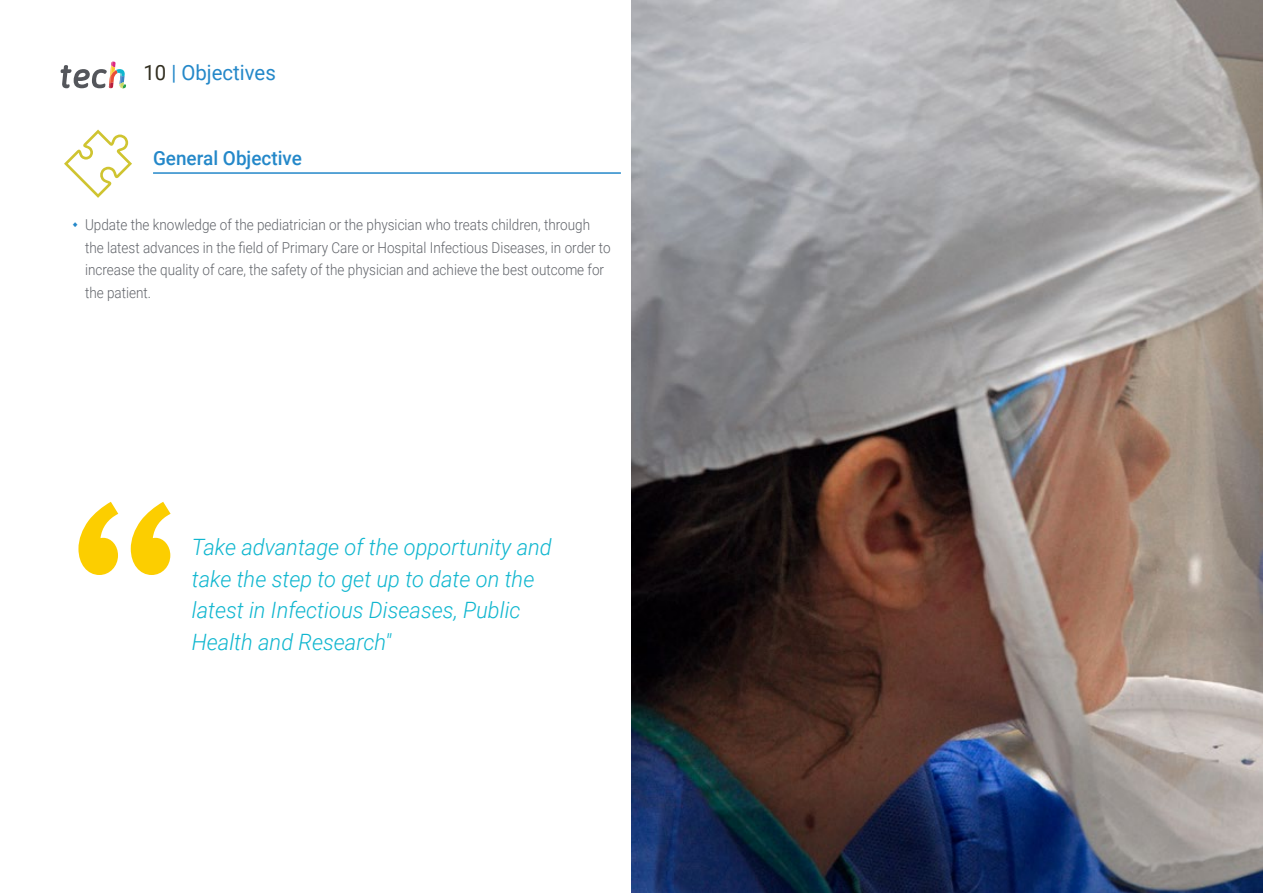
<style>
.page{position:relative;width:1263px;height:893px;background:#fff}
.page>*{position:absolute;margin:0;border:0;box-sizing:border-box;transform-origin:0 0}
.t1{font:italic 300 22.5px/31.5px "Roboto";color:#0fb6cf}
.t2{font:21px "Roboto";color:#2488c9}
.t3{font:500 19.5px "Roboto";color:#2488c9}
.t4{font:300 15px/22.5px "Roboto";color:#61646a;scale:.9 1}
.s1{color:#312e20}
</style>
<div class="page">
<hr style="left:153px;top:173px;width:468px;height:1px;background:#2488c9">
<svg style="left:64px;top:130px;width:68px;height:68px"></svg>
<svg style="left:78px;top:502px;width:93px;height:73px"></svg>
<img style="left:631px;top:0;width:632px;height:893px">
<svg style="left:61px;top:62px;width:65px;height:27px"></svg>
<h2 class="t2" style="left:144px;top:57px;width:134px"><span class="s1">10</span> | Objectives</h2>
<h3 class="t3" style="left:153px;top:144px;width:150px">General Objective</h3>
<p class="t4" style="left:85px;top:213px;width:586px">Update the knowledge of the pediatrician or the physician who treats children, through the latest advances in the field of Primary Care or Hospital Infectious Diseases, in order to increase the quality of care, the safety of the physician and achieve the best outcome for the patient.</p>
<h1 class="t1" style="left:192px;top:531px;width:361px">Take advantage of the opportunity and take the step to get up to date on the latest in Infectious Diseases, Public Health and Research"</h1>
</div>
